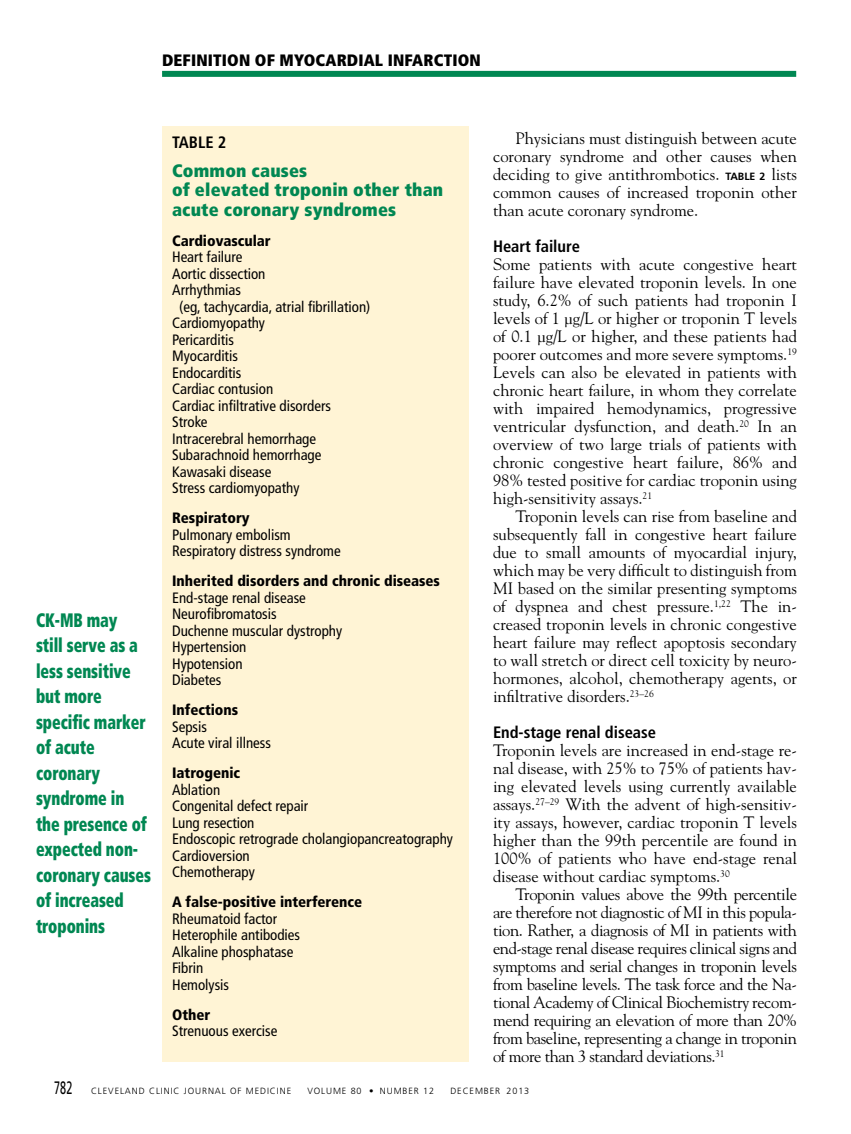
<style>
.page{position:relative;width:851px;height:1134px;background:#fff}
.page>*{position:absolute;margin:0;border:0;box-sizing:border-box;transform-origin:0 0}
.t1{font:900 condensed 19.5px/25.5px "Frutiger LT Std";letter-spacing:-.005em;color:#008752;scale:.8 1}
.t2{font:900 condensed 18px/19.5px "Frutiger LT Std";letter-spacing:.01em;color:#008752}
.t3{font:16.5px/18px "Goudy Std";color:#000;text-align:justify}
.t4{font:700 condensed 16.5px "Frutiger LT Std";color:#000}
.t5{font:900 condensed 16.5px "Frutiger LT Std";letter-spacing:.01em;color:#000}
.t6{font:condensed 15px/16.5px "Frutiger LT Std";color:#000}
.t7{font:900 condensed 15px "Frutiger LT Std";color:#000}
.t8{font:300 9px "Frutiger LT Std";letter-spacing:.1em;color:#000}
.s1{font-family:"Frutiger LT Std";font-weight:700;font-size:10.5px}
.s2{font-weight:400;font-size:18px}
</style>
<div class="page">
<div style="left:162px;top:71px;width:634px;height:6px;background:#008752"></div>
<div style="left:162px;top:126px;width:306px;height:936px;background:#fff4d5"></div>
<p class="t5" style="left:162px;top:51px;width:320px">DEFINITION OF MYOCARDIAL INFARCTION</p>
<p class="t1" style="left:36px;top:607px;width:145px">CK-MB may<br>still serve as a less sensitive but more specific marker of acute coronary syndrome in the presence of expected non&shy;coronary causes of increased troponins</p>
<p class="t4" style="left:172px;top:133px;width:56px">TABLE 2</p>
<p class="t2" style="left:172px;top:161px;width:272px">Common causes<br>of elevated troponin other than acute coronary syndromes</p>
<p class="t7" style="left:172px;top:232px;width:100px">Cardiovascular</p>
<p class="t6" style="left:172px;top:249px;width:72px">Heart failure</p>
<p class="t6" style="left:172px;top:266px;width:95px">Aortic dissection</p>
<p class="t6" style="left:172px;top:282px;width:70px">Arrhythmias</p>
<p class="t6" style="left:179px;top:299px;width:193px">(eg, tachycardia, atrial fibrillation)</p>
<p class="t6" style="left:172px;top:315px;width:94px">Cardiomyopathy</p>
<p class="t6" style="left:172px;top:332px;width:63px">Pericarditis</p>
<p class="t6" style="left:172px;top:348px;width:67px">Myocarditis</p>
<p class="t6" style="left:172px;top:365px;width:71px">Endocarditis</p>
<p class="t6" style="left:172px;top:381px;width:103px">Cardiac contusion</p>
<p class="t6" style="left:172px;top:398px;width:160px">Cardiac infiltrative disorders</p>
<p class="t6" style="left:172px;top:414px;width:37px">Stroke</p>
<p class="t6" style="left:172px;top:431px;width:146px">Intracerebral hemorrhage</p>
<p class="t6" style="left:172px;top:447px;width:151px">Subarachnoid hemorrhage</p>
<p class="t6" style="left:172px;top:464px;width:101px">Kawasaki disease</p>
<p class="t6" style="left:172px;top:480px;width:129px">Stress cardiomyopathy</p>
<p class="t7" style="left:172px;top:509px;width:79px">Respiratory</p>
<p class="t6" style="left:172px;top:527px;width:170px">Pulmonary embolism<br>Respiratory distress syndrome</p>
<p class="t7" style="left:172px;top:572px;width:269px">Inherited disorders and chronic diseases</p>
<p class="t6" style="left:172px;top:590px;width:172px">End-stage renal disease<br>Neurofibromatosis<br>Duchenne muscular dystrophy<br>Hypertension<br>Hypotension<br>Diabetes</p>
<p class="t7" style="left:172px;top:701px;width:68px">Infections</p>
<p class="t6" style="left:172px;top:719px;width:100px">Sepsis<br>Acute viral illness</p>
<p class="t7" style="left:172px;top:764px;width:70px">Iatrogenic</p>
<p class="t6" style="left:172px;top:782px;width:282px">Ablation<br>Congenital defect repair<br>Lung resection<br>Endoscopic retrograde cholangiopancreatography<br>Cardioversion<br>Chemotherapy</p>
<p class="t7" style="left:172px;top:893px;width:192px">A false-positive interference</p>
<p class="t6" style="left:172px;top:911px;width:129px">Rheumatoid factor<br>Heterophile antibodies<br>Alkaline phosphatase<br>Fibrin<br>Hemolysis</p>
<p class="t7" style="left:172px;top:1006px;width:40px">Other</p>
<p class="t6" style="left:172px;top:1023px;width:107px">Strenuous exercise</p>
<p class="t3" style="left:493px;top:129px;width:305px;text-indent:23px">Physicians must distinguish between acute coronary syndrome and other causes when deciding to give antithrombotics. <span class="s1">TABLE 2</span> lists common causes of increased troponin other than acute coronary syndrome.</p>
<p class="t4" style="left:493px;top:236px;width:88px">Heart failure</p>
<p class="t3" style="left:493px;top:255px;width:305px">Some patients with acute congestive heart failure have elevated troponin levels. In one study, 6.2% of such patients had troponin I levels of 1 µg/L or higher or troponin T levels of 0.1 µg/L or higher, and these patients had poorer outcomes and more severe symptoms.<sup>19<br></sup>Levels can also be elevated in patients with chronic heart failure, in whom they correlate with impaired hemodynamics, progressive ventricular dysfunction, and death.<sup>20</sup> In an overview of two large trials of patients with chronic congestive heart failure, 86% and 98% tested positive for cardiac troponin using high-sensitivity assays.<sup>21</sup></p>
<p class="t3" style="left:493px;top:507px;width:305px;text-indent:23px">Troponin levels can rise from baseline and subsequently fall in congestive heart failure due to small amounts of myocardial injury, which may be very difficult to distinguish from MI based on the similar presenting symptoms of dyspnea and chest pressure.<sup>1,22</sup> The in&shy;creased troponin levels in chronic congestive heart failure may reflect apoptosis secondary to wall stretch or direct cell toxicity by neuro&shy;hormones, alcohol, chemotherapy agents, or infiltrative disorders.<sup>23–26</sup></p>
<p class="t4" style="left:493px;top:722px;width:164px">End-stage renal disease</p>
<p class="t3" style="left:493px;top:741px;width:305px">Troponin levels are increased in end-stage re&shy;nal disease, with 25% to 75% of patients hav&shy;ing elevated levels using currently available assays.<sup>27–29</sup> With the advent of high-sensitiv&shy;ity assays, however, cardiac troponin T levels higher than the 99th percentile are found in 100% of patients who have end-stage renal disease without cardiac symptoms.<sup>30</sup></p>
<p class="t3" style="left:493px;top:885px;width:305px;text-indent:23px">Troponin values above the 99th percentile are therefore not diagnostic of MI in this popula&shy;tion. Rather, a diagnosis of MI in patients with end-stage renal disease requires clinical signs and symptoms and serial changes in troponin levels from baseline levels. The task force and the Na&shy;tional Academy of Clinical Biochemistry recom&shy;mend requiring an elevation of more than 20% from baseline, representing a change in troponin of more than 3 standard deviations.<sup>31</sup></p>
<p class="t8" style="left:54px;top:1085px;width:239px"><span class="s2">782</span> CLEVELAND CLINIC JOURNAL OF MEDICINE</p>
<p class="t8" style="left:307px;top:1085px;width:128px">VOLUME 80 • NUMBER 12</p>
<p class="t8" style="left:450px;top:1085px;width:80px">DECEMBER 2013</p>
</div>
